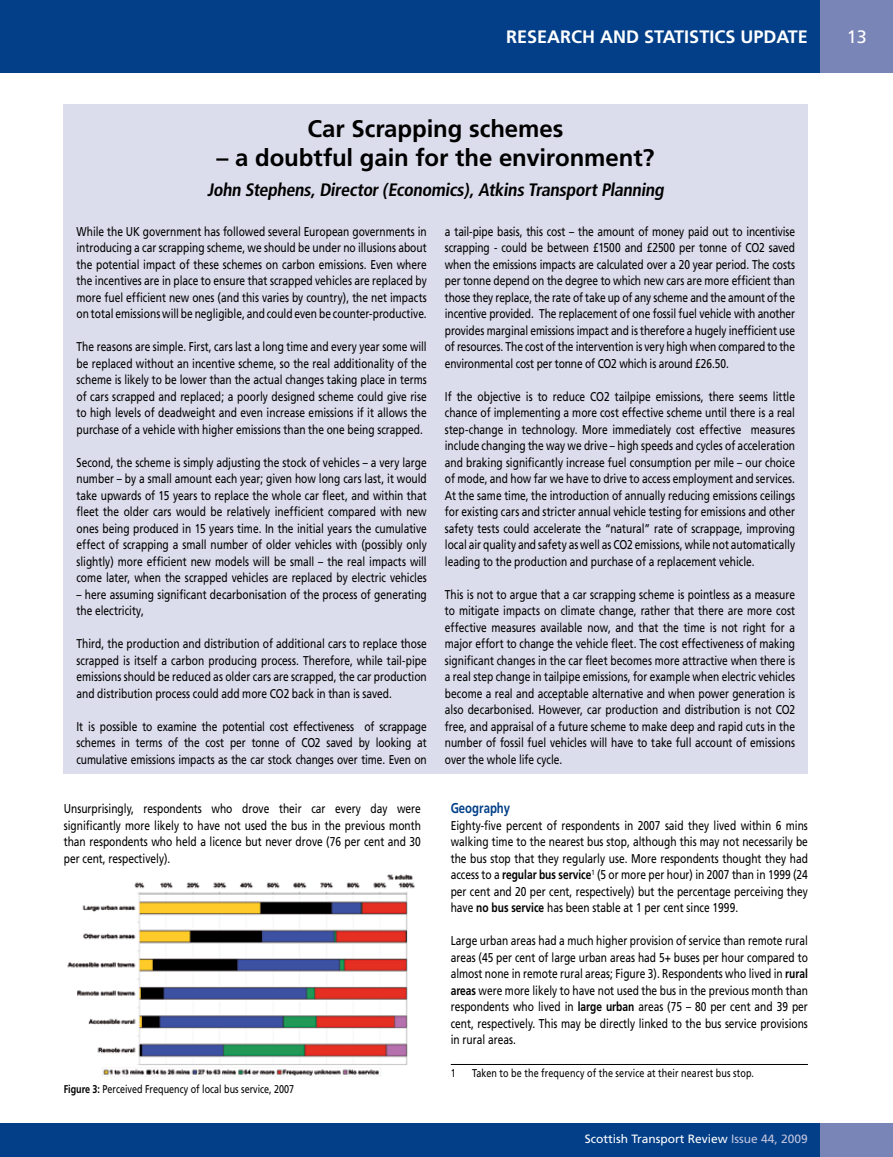
<style>
.page{position:relative;width:893px;height:1157px;background:#fff}
.page>*{position:absolute;margin:0;border:0;box-sizing:border-box;transform-origin:0 0}
.t1{font:700 24px "Frutiger";letter-spacing:-.005em;color:#000}
.t2{font:700 condensed 18px "Frutiger";color:#000}
.t3{font:700 18px "Frutiger";color:#fff}
.t4{font:18px "Frutiger";color:#fff}
.t5{font:700 14.25px "Frutiger";color:#023f88;scale:.8 1}
.t6{font:12.75px/16.5px "Frutiger";color:#000;text-align:justify;scale:.8 1}
.t7{font:12px "Frutiger";color:#fff}
.t8{font:11.25px "Frutiger";letter-spacing:.01em;color:#000;scale:.8 1}
.s1{font-weight:700}
.s2{color:#bfc3dd}
</style>
<div class="page">
<div style="left:0;top:1123px;width:893px;height:34px;background:#023f88"></div>
<div style="left:0;top:0;width:893px;height:72px;background:#023f88"></div>
<div style="left:821px;top:0;width:72px;height:72px;background:#7984b7"></div>
<div style="left:821px;top:1123px;width:72px;height:34px;background:#7984b7"></div>
<div style="left:64px;top:104px;width:744px;height:670px;background:#dbddec"></div>
<hr style="left:451px;top:1064px;width:357px;height:1px;background:#000">
<img style="left:67px;top:874px;width:348px;height:202px">
<h2 class="t3" style="left:506px;top:26px;width:293px">Research and Statistics Update</h2>
<h1 class="t1" style="left:307px;top:115px;width:258px">Car Scrapping schemes</h1>
<h1 class="t1" style="left:216px;top:144px;width:439px">– a doubtful gain for the environment?</h1>
<h2 class="t2" style="left:207px;top:179px;width:461px">John Stephens,Director(Economics),Atkins TransportPlanning</h2>
<p class="t6" style="left:77px;top:223px;width:439px">While the UK government has followed several European governments in introducing a car scrapping scheme, we should be under no illusions about the potential impact of these schemes on carbon emissions. Even where the incentives are in place to ensure that scrapped vehicles are replaced by more fuel efficient new ones (and this varies by country), the net impacts on total emissions will be negligible, and could even be counter-productive.</p>
<p class="t6" style="left:77px;top:338px;width:439px">The reasons are simple. First, cars last a long time and every year some will be replaced without an incentive scheme, so the real additionality of the scheme is likely to be lower than the actual changes taking place in terms of cars scrapped and replaced; a poorly designed scheme could give rise to high levels of deadweight and even increase emissions if it allows the purchase of a vehicle with higher emissions than the one being scrapped.</p>
<p class="t6" style="left:77px;top:454px;width:439px">Second, the scheme is simply adjusting the stock of vehicles – a very large number – by a small amount each year; given how long cars last, it would take upwards of 15 years to replace the whole car fleet, and within that fleet the older cars would be relatively inefficient compared with new ones being produced in 15 years time. In the initial years the cumulative effect of scrapping a small number of older vehicles with (possibly only slightly) more efficient new models will be small – the real impacts will come later, when the scrapped vehicles are replaced by electric vehicles</p>
<p class="t6" style="left:77px;top:586px;width:439px">– here assuming significant decarbonisation of the process of generating the electricity,</p>
<p class="t6" style="left:77px;top:635px;width:439px">Third, the production and distribution of additional cars to replace those scrapped is itself a carbon producing process. Therefore, while tail-pipe emissions should be reduced as older cars are scrapped, the car production and distribution process could add more CO2 back in than is saved.</p>
<p class="t6" style="left:77px;top:718px;width:439px">It is possible to examine the potential cost effectiveness of scrappage schemes in terms of the cost per tonne of CO2 saved by looking at cumulative emissions impacts as the car stock changes over time. Even on</p>
<p class="t6" style="left:64px;top:800px;width:448px">Unsurprisingly, respondents who drove their car every day were significantly more likely to have not used the bus in the previous month than respondents who held a licence but never drove (76 per cent and 30 per cent, respectively).</p>
<p class="t8" style="left:64px;top:1082px;width:290px"><span class="s1">Figure 3:</span> Perceived Frequency of local bus service, 2007</p>
<p class="t6" style="left:445px;top:223px;width:439px">a tail-pipe basis, this cost – the amount of money paid out to incentivise scrapping - could be between £1500 and £2500 per tonne of CO2 saved when the emissions impacts are calculated over a 20 year period. The costs per tonne depend on the degree to which new cars are more efficient than those they replace, the rate of take up of any scheme and the amount of the incentive provided. The replacement of one fossil fuel vehicle with another provides marginal emissions impact and is therefore a hugely inefficient use of resources. The cost of the intervention is very high when compared to the environmental cost per tonne of CO2 which is around £26.50.</p>
<p class="t6" style="left:445px;top:388px;width:439px">If the objective is to reduce CO2 tailpipe emissions, there seems little chance of implementing a more cost effective scheme until there is a real step-change in technology. More immediately cost effective measures include changing the way we drive – high speeds and cycles of acceleration and braking significantly increase fuel consumption per mile – our choice of mode, and how far we have to drive to access employment and services.<br>At the same time, the introduction of annually reducing emissions ceilings for existing cars and stricter annual vehicle testing for emissions and other safety tests could accelerate the “natural” rate of scrappage, improving local air quality and safety as well as CO2 emissions, while not automatically leading to the production and purchase of a replacement vehicle.</p>
<p class="t6" style="left:445px;top:586px;width:439px">This is not to argue that a car scrapping scheme is pointless as a measure to mitigate impacts on climate change, rather that there are more cost effective measures available now, and that the time is not right for a major effort to change the vehicle fleet. The cost effectiveness of making significant changes in the car fleet becomes more attractive when there is a real step change in tailpipe emissions, for example when electric vehicles become a real and acceptable alternative and when power generation is also decarbonised. However, car production and distribution is not CO2 free, and appraisal of a future scheme to make deep and rapid cuts in the number of fossil fuel vehicles will have to take full account of emissions over the whole life cycle.</p>
<p class="t5" style="left:451px;top:800px;width:76px">Geography</p>
<p class="t6" style="left:451px;top:817px;width:448px">Eighty-five percent of respondents in 2007 said they lived within 6 mins walking time to the nearest bus stop, although this may not necessarily be the bus stop that they regularly use. More respondents thought they had access to a <span class="s1">regular bus service</span><sup>1</sup> (5 or more per hour) in 2007 than in 1999 (24 per cent and 20 per cent, respectively) but the percentage perceiving they have <span class="s1">no bus service</span> has been stable at 1 per cent since 1999.</p>
<p class="t6" style="left:451px;top:932px;width:448px">Large urban areas had a much higher provision of service than remote rural areas (45 per cent of large urban areas had 5+ buses per hour compared to almost none in remote rural areas; Figure 3). Respondents who lived in <span class="s1">rural areas</span> were more likely to have not used the bus in the previous month than respondents who lived in <span class="s1">large urban</span> areas (75 – 80 per cent and 39 per cent, respectively. This may be directly linked to the bus service provisions in rural areas.</p>
<p class="t8" style="left:451px;top:1066px;width:8px">1</p>
<p class="t8" style="left:472px;top:1066px;width:354px">Taken to be the frequency of the service at their nearest bus stop.</p>
<p class="t7" style="left:585px;top:1131px;width:225px">Scottish Transport Review <span class="s2">Issue 44, 2009</span></p>
<h2 class="t4" style="left:847px;top:26px;width:22px">13</h2>
</div>
